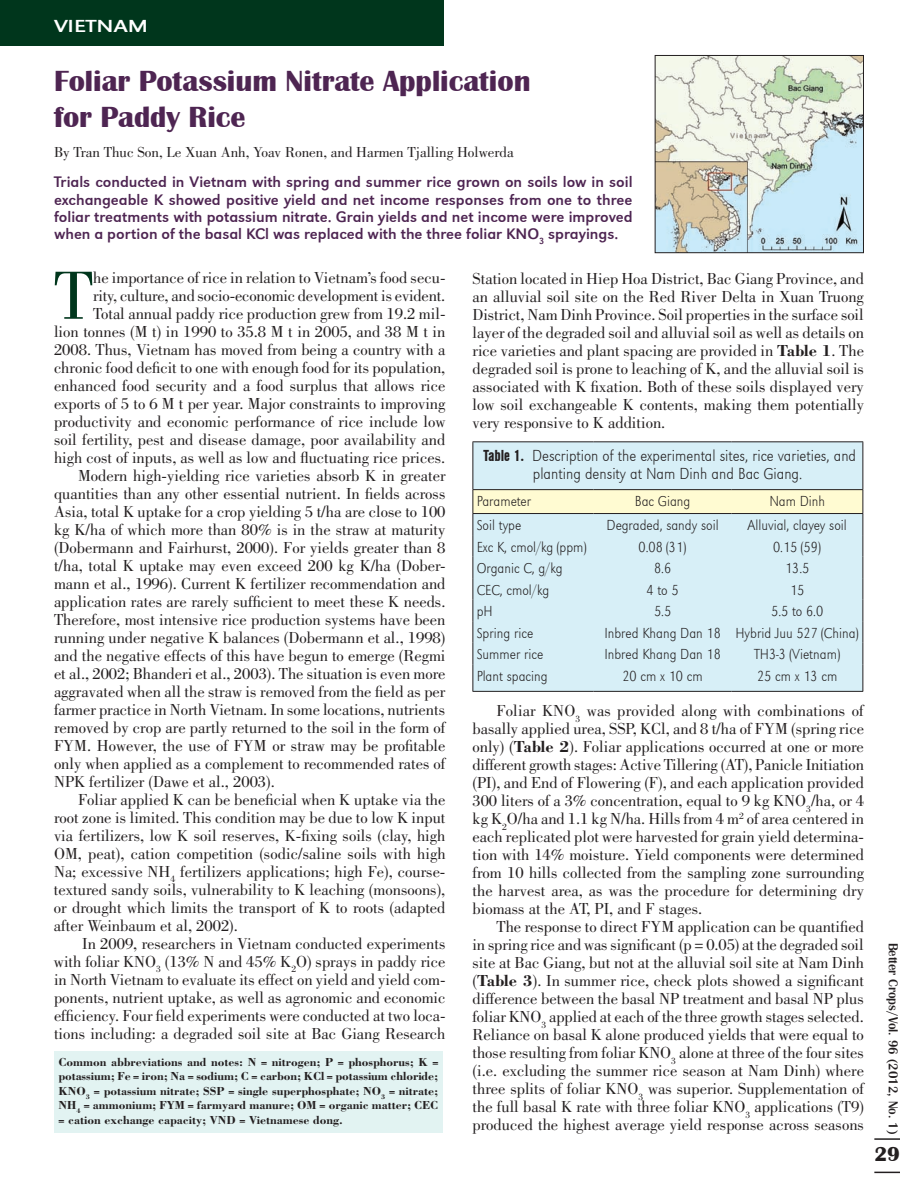
<style>
.page{position:relative;width:918px;height:1188px;background:#fff}
.page>*{position:absolute;margin:0;border:0;box-sizing:border-box;transform-origin:0 0}
.Body_text{font:70.35px "Bodoni";color:#00361c}
.Headline{font:700 30px/36px "Britannic T";color:#4e2552}
.t1{font:700 21px "Britannic T";color:#231f20}
.Location{font:18px "URW Grotesk T Reg Wid";color:#fff;scale:1.2 1}
.Body_text-2{font:16.5px/18px "Bodoni";color:#231f20;text-align:justify}
.Table__Title{font:16.5px/18px "URW Grotesk T Ext Lig Ext Nar";color:#231f20;text-align:center}
.Summary{font:15.75px/17.2px "URW Grotesk T";color:#4e2552;text-align:justify}
.Table{font:15px "URW Grotesk T Ext Lig Ext Nar";color:#231f20}
.ByLine{font:15px "Bodoni";color:#231f20}
.t2{font:500 13.5px "Britannic T";color:#231f20}
.Abbreviations{font:700 12px/14.4px "Bodoni";color:#231f20;text-align:justify}
.s1{font-weight:700}
.s2{font-family:"URW Grotesk T Bol Con"}
</style>
<div class="page">
<hr style="left:874px;top:1138px;width:26px;height:2px;background:#231f20">
<svg style="left:874px;top:1172px;width:26px;height:1px"></svg>
<div style="left:0;top:0;width:444px;height:46px;background:#00361c"></div>
<div style="left:54px;top:1051px;width:389px;height:81px;background:#e2f3f2"></div>
<img style="left:657px;top:57px;width:205px;height:194px">
<div style="left:655px;top:55px;width:209px;height:198px;border:1px solid #231f20"></div>
<div style="left:473px;top:442px;width:389px;height:47px;background:#d7eff7"></div>
<hr style="left:472px;top:441px;width:122px;height:1px;background:#231f20">
<hr style="left:472px;top:442px;width:1px;height:47px;background:#231f20">
<hr style="left:594px;top:441px;width:138px;height:1px;background:#231f20">
<hr style="left:732px;top:441px;width:131px;height:1px;background:#231f20">
<hr style="left:862px;top:442px;width:1px;height:47px;background:#231f20">
<svg style="left:472px;top:490px;width:391px;height:201px;background:#daeff1"></svg>
<hr style="left:472px;top:691px;width:122px;height:1px;background:#231f20">
<hr style="left:594px;top:691px;width:138px;height:1px;background:#231f20">
<hr style="left:732px;top:691px;width:131px;height:1px;background:#231f20">
<hr style="left:472px;top:489px;width:122px;height:1px;background:#231f20">
<hr style="left:594px;top:489px;width:138px;height:1px;background:#231f20">
<hr style="left:732px;top:489px;width:131px;height:1px;background:#231f20">
<hr style="left:472px;top:513px;width:122px;height:1px;background:#231f20">
<hr style="left:594px;top:513px;width:138px;height:1px;background:#231f20">
<hr style="left:732px;top:513px;width:131px;height:1px;background:#231f20">
<p class="Location" style="left:54px;top:16px;width:80px">VIETNAM</p>
<p class="Headline" style="left:54px;top:63px;width:478px">Foliar Potassium Nitrate Application for Paddy Rice</p>
<p class="ByLine" style="left:54px;top:143px;width:461px">By Tran Thuc Son, Le Xuan Anh, Yoav Ronen, and Harmen Tjalling Holwerda</p>
<p class="Summary" style="left:54px;top:173px;width:580px">Trials conducted in Vietnam with spring and summer rice grown on soils low in soil exchangeable K showed positive yield and net income responses from one to three foliar treatments with potassium nitrate. Grain yields and net income were improved when a portion of the basal KCl was replaced with the three foliar KNO<sub>3</sub> sprayings.</p>
<p class="Body_text-2" style="left:54px;top:268px;width:393px;text-align:right">he importance of rice in relation to Vietnam’s food secu-<br>rity, culture, and socio-economic development is evident.<br>Total annual paddy rice production grew from 19.2 mil-<br>lion tonnes (M t) in 1990 to 35.8 M t in 2005, and 38 M t in 2008. Thus, Vietnam has moved from being a country with a chronic food deficit to one with enough food for its population, enhanced food security and a food surplus that allows rice exports of 5 to 6 M t per year. Major constraints to improving productivity and economic performance of rice include low soil fertility, pest and disease damage, poor availability and high cost of inputs, as well as low and fluctuating rice prices.</p>
<p class="Body_text-2" style="left:54px;top:466px;width:393px;text-indent:24px">Modern high-yielding rice varieties absorb K in greater quantities than any other essential nutrient. In fields across Asia, total K uptake for a crop yielding 5 t/ha are close to 100 kg K/ha of which more than 80% is in the straw at maturity (Dobermann and Fairhurst, 2000). For yields greater than 8 t/ha, total K uptake may even exceed 200 kg K/ha (Dober&shy;mann et al., 1996). Current K fertilizer recommendation and application rates are rarely sufficient to meet these K needs.<br>Therefore, most intensive rice production systems have been running under negative K balances (Dobermann et al., 1998) and the negative effects of this have begun to emerge (Regmi et al., 2002; Bhanderi et al., 2003). The situation is even more aggravated when all the straw is removed from the field as per farmer practice in North Vietnam. In some locations, nutrients removed by crop are partly returned to the soil in the form of FYM. However, the use of FYM or straw may be profitable only when applied as a complement to recommended rates of NPK fertilizer (Dawe et al., 2003).</p>
<p class="Body_text-2" style="left:54px;top:790px;width:393px;text-indent:24px">Foliar applied K can be beneficial when K uptake via the root zone is limited. This condition may be due to low K input via fertilizers, low K soil reserves, K-fixing soils (clay, high OM, peat), cation competition (sodic/saline soils with high Na; excessive NH<sub>4</sub> fertilizers applications; high Fe), course&shy;textured sandy soils, vulnerability to K leaching (monsoons), or drought which limits the transport of K to roots (adapted after Weinbaum et al, 2002).</p>
<p class="Body_text-2" style="left:54px;top:934px;width:393px;text-indent:28px">In 2009, researchers in Vietnam conducted experiments with foliar KNO<sub>3</sub> (13% N and 45% K<sub>2</sub>O) sprays in paddy rice in North Vietnam to evaluate its effect on yield and yield com&shy;ponents, nutrient uptake, as well as agronomic and economic efficiency. Four field experiments were conducted at two loca&shy;tions including: a degraded soil site at Bac Giang Research</p>
<p class="Body_text" style="left:54px;top:256px;width:41px">T</p>
<p class="Abbreviations" style="left:58px;top:1054px;width:381px">Common abbreviations and notes: N = nitrogen; P = phosphorus; K = potassium; Fe = iron; Na = sodium; C = carbon; KCl = potassium chloride; KNO<sub>3</sub> = potassium nitrate; SSP = single superphosphate; NO<sub>3</sub> = nitrate; NH<sub>4</sub> = ammonium; FYM = farmyard manure; OM = organic matter; CEC = cation exchange capacity; VND = Vietnamese dong.</p>
<p class="Body_text-2" style="left:473px;top:270px;width:393px">Station located in Hiep Hoa District, Bac Giang Province, and an alluvial soil site on the Red River Delta in Xuan Truong District, Nam Dinh Province. Soil properties in the surface soil layer of the degraded soil and alluvial soil as well as details on rice varieties and plant spacing are provided in <span class="s1">Table 1</span>. The degraded soil is prone to leaching of K, and the alluvial soil is associated with K fixation. Both of these soils displayed very low soil exchangeable K contents, making them potentially very responsive to K addition.</p>
<p class="Table__Title" style="left:483px;top:446px;width:374px"><span class="s2">Table 1.</span> Description of the experimental sites, rice varieties, and planting density at Nam Dinh and Bac Giang.</p>
<p class="Table" style="left:477px;top:493px;width:56px">Parameter</p>
<p class="Table" style="left:635px;top:493px;width:57px">Bac Giang</p>
<p class="Table" style="left:769px;top:493px;width:57px">Nam Dinh</p>
<p class="Table" style="left:477px;top:516px;width:46px">Soil type</p>
<p class="Table" style="left:607px;top:516px;width:113px">Degraded, sandy soil</p>
<p class="Table" style="left:748px;top:516px;width:101px">Alluvial, clayey soil</p>
<p class="Table" style="left:477px;top:538px;width:112px">Exc K, cmol/kg (ppm)</p>
<p class="Table" style="left:639px;top:538px;width:50px">0.08 (31)</p>
<p class="Table" style="left:773px;top:538px;width:50px">0.15 (59)</p>
<p class="Table" style="left:477px;top:559px;width:87px">Organic C, g/kg</p>
<p class="Table" style="left:654px;top:559px;width:19px">8.6</p>
<p class="Table" style="left:785px;top:559px;width:26px">13.5</p>
<p class="Table" style="left:477px;top:581px;width:74px">CEC, cmol/kg</p>
<p class="Table" style="left:647px;top:581px;width:34px">4 to 5</p>
<p class="Table" style="left:790px;top:581px;width:16px">15</p>
<p class="Table" style="left:477px;top:602px;width:18px">pH</p>
<p class="Table" style="left:654px;top:602px;width:19px">5.5</p>
<p class="Table" style="left:771px;top:602px;width:54px">5.5 to 6.0</p>
<p class="Table" style="left:477px;top:624px;width:58px">Spring rice</p>
<p class="Table" style="left:604px;top:624px;width:118px">Inbred Khang Dan 18</p>
<p class="Table" style="left:735px;top:624px;width:125px">Hybrid Juu 527 (China)</p>
<p class="Table" style="left:477px;top:646px;width:68px">Summer rice</p>
<p class="Table" style="left:604px;top:646px;width:118px">Inbred Khang Dan 18</p>
<p class="Table" style="left:754px;top:646px;width:88px">TH3-3 (Vietnam)</p>
<p class="Table" style="left:477px;top:667px;width:72px">Plant spacing</p>
<p class="Table" style="left:622px;top:667px;width:82px">20 cm x 10 cm</p>
<p class="Table" style="left:757px;top:667px;width:82px">25 cm x 13 cm</p>
<p class="Body_text-2" style="left:472px;top:702px;width:393px;text-indent:24px">Foliar KNO<sub>3</sub> was provided along with combinations of basally applied urea, SSP, KCl, and 8 t/ha of FYM (spring rice only) (<span class="s1">Table 2</span>). Foliar applications occurred at one or more different growth stages: Active Tillering (AT), Panicle Initiation (PI), and End of Flowering (F), and each application provided 300 liters of a 3% concentration, equal to 9 kg KNO<sub>3</sub>/ha, or 4 kg K<sub>2</sub>O/ha and 1.1 kg N/ha. Hills from 4 m<sup>2</sup> of area centered in each replicated plot were harvested for grain yield determina&shy;tion with 14% moisture. Yield components were determined from 10 hills collected from the sampling zone surrounding the harvest area, as was the procedure for determining dry biomass at the AT, PI, and F stages.</p>
<p class="Body_text-2" style="left:472px;top:918px;width:393px;text-indent:24px">The response to direct FYM application can be quantified in spring rice and was significant (p = 0.05) at the degraded soil site at Bac Giang, but not at the alluvial soil site at Nam Dinh (<span class="s1">Table 3</span>). In summer rice, check plots showed a significant difference between the basal NP treatment and basal NP plus foliar KNO<sub>3</sub> applied at each of the three growth stages selected.<br>Reliance on basal K alone produced yields that were equal to those resulting from foliar KNO<sub>3</sub> alone at three of the four sites (i.e. excluding the summer rice season at Nam Dinh) where three splits of foliar KNO<sub>3</sub> was superior. Supplementation of the full basal K rate with three foliar KNO<sub>3</sub> applications (T9) produced the highest average yield response across seasons</p>
<p class="t2" style="left:901px;top:943px;width:193px;rotate:90deg">Better Crops/Vol. 96 (2012, No. 1)</p>
<p class="t1" style="left:874px;top:1142px;width:27px">29</p>
</div>
